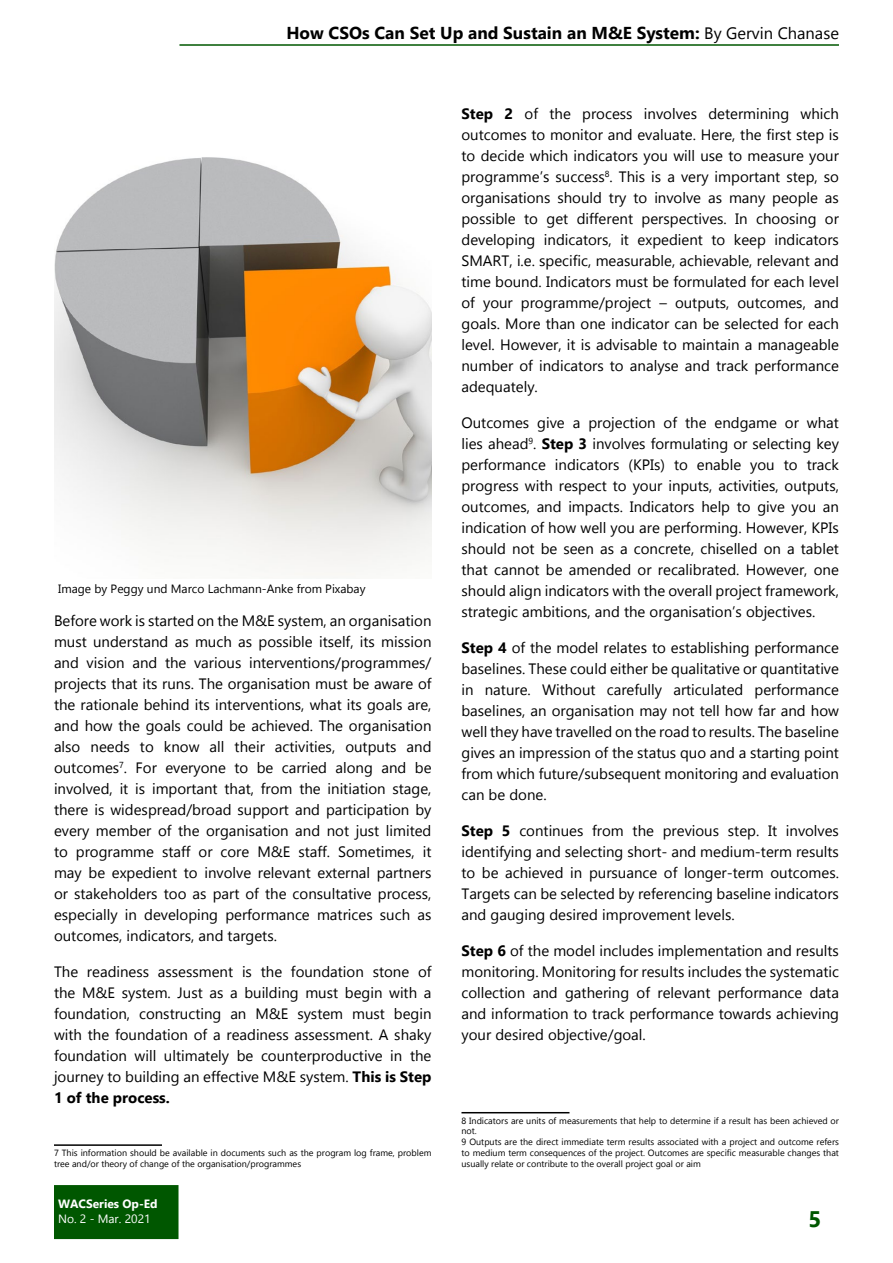
<style>
.page{position:relative;width:893px;height:1263px;background:#fff}
.page>*{position:absolute;margin:0;border:0;box-sizing:border-box;transform-origin:0 0}
.t1{font:700 22.5px "Gadugi";color:#005700}
.t2{font:700 17.25px "Gadugi";color:#000}
.t3{font:15px/21px "Gadugi";color:#000;text-align:justify}
.t4{font:12px "Gadugi";color:#000}
.t5{font:700 12px "Gadugi";color:#fff}
.t6{font:12px "Gadugi";color:#fff}
.t7{font:9px/10.8px "Gadugi";color:#000}
.s1{font-weight:400;font-size:16.5px}
.s2{font-weight:700}
</style>
<div class="page">
<hr style="left:179px;top:44px;width:660px;height:2px;background:#005700">
<div style="left:54px;top:1185px;width:124px;height:54px;background:#005700"></div>
<hr style="left:54px;top:1144px;width:108px;height:2px;background:#000">
<hr style="left:461px;top:1112px;width:108px;height:1px;background:#000">
<img style="left:54px;top:157px;width:377px;height:418px">
<p class="t2" style="left:286px;top:23px;width:554px">How CSOs Can Set Up and Sustain an M&amp;E System: <span class="s1">By Gervin Chanase</span></p>
<p class="t4" style="left:58px;top:581px;width:309px">Image by Peggy und Marco Lachmann-Anke from Pixabay</p>
<p class="t3" style="left:54px;top:610px;width:379px">Before work is started on the M&amp;E system, an organisation must understand as much as possible itself, its mission and vision and the various interventions/programmes/ projects that its runs. The organisation must be aware of the rationale behind its interventions, what its goals are, and how the goals could be achieved. The organisation also needs to know all their activities, outputs and outcomes<sup>7</sup>. For everyone to be carried along and be involved, it is important that, from the initiation stage, there is widespread/broad support and participation by every member of the organisation and not just limited to programme staff or core M&amp;E staff. Sometimes, it may be expedient to involve relevant external partners or stakeholders too as part of the consultative process, especially in developing performance matrices such as outcomes, indicators, and targets.</p>
<p class="t3" style="left:54px;top:961px;width:379px">The readiness assessment is the foundation stone of the M&amp;E system. Just as a building must begin with a foundation, constructing an M&amp;E system must begin with the foundation of a readiness assessment. A shaky foundation will ultimately be counterproductive in the journey to building an effective M&amp;E system. <span class="s2">This is Step 1 of the process.</span></p>
<p class="t7" style="left:54px;top:1147px;width:379px">7 This information should be available in documents such as the program log frame, problem tree and/or theory of change of the organisation/programmes</p>
<p class="t3" style="left:461px;top:103px;width:379px"><span class="s2">Step 2</span> of the process involves determining which outcomes to monitor and evaluate. Here, the first step is to decide which indicators you will use to measure your programme’s success<sup>8</sup>. This is a very important step, so organisations should try to involve as many people as possible to get different perspectives. In choosing or developing indicators, it expedient to keep indicators SMART, i.e. specific, measurable, achievable, relevant and time bound. Indicators must be formulated for each level of your programme/project – outputs, outcomes, and goals. More than one indicator can be selected for each level. However, it is advisable to maintain a manageable number of indicators to analyse and track performance adequately.</p>
<p class="t3" style="left:461px;top:412px;width:379px">Outcomes give a projection of the endgame or what lies ahead<sup>9</sup>. <span class="s2">Step 3</span> involves formulating or selecting key performance indicators (KPIs) to enable you to track progress with respect to your inputs, activities, outputs, outcomes, and impacts. Indicators help to give you an indication of how well you are performing. However, KPIs should not be seen as a concrete, chiselled on a tablet that cannot be amended or recalibrated. However, one should align indicators with the overall project framework, strategic ambitions, and the organisation’s objectives.</p>
<p class="t3" style="left:461px;top:637px;width:379px"><span class="s2">Step 4</span> of the model relates to establishing performance baselines. These could either be qualitative or quantitative in nature. Without carefully articulated performance baselines, an organisation may not tell how far and how well they have travelled on the road to results. The baseline gives an impression of the status quo and a starting point from which future/subsequent monitoring and evaluation can be done.</p>
<p class="t3" style="left:461px;top:820px;width:379px"><span class="s2">Step 5</span> continues from the previous step. It involves identifying and selecting short- and medium-term results to be achieved in pursuance of longer-term outcomes.<br>Targets can be selected by referencing baseline indicators and gauging desired improvement levels.</p>
<p class="t3" style="left:461px;top:940px;width:379px"><span class="s2">Step 6</span> of the model includes implementation and results monitoring. Monitoring for results includes the systematic collection and gathering of relevant performance data and information to track performance towards achieving your desired objective/goal.</p>
<p class="t7" style="left:461px;top:1115px;width:379px">8 Indicators are units of measurements that help to determine if a result has been achieved or not.<br>9 Outputs are the direct immediate term results associated with a project and outcome refers to medium term consequences of the project. Outcomes are specific measurable changes that usually relate or contribute to the overall project goal or aim</p>
<p class="t5" style="left:58px;top:1197px;width:101px">WACSeries Op-Ed</p>
<p class="t6" style="left:58px;top:1211px;width:94px">No. 2 - Mar. 2021</p>
<h1 class="t1" style="left:808px;top:1205px;width:14px">5</h1>
</div>
